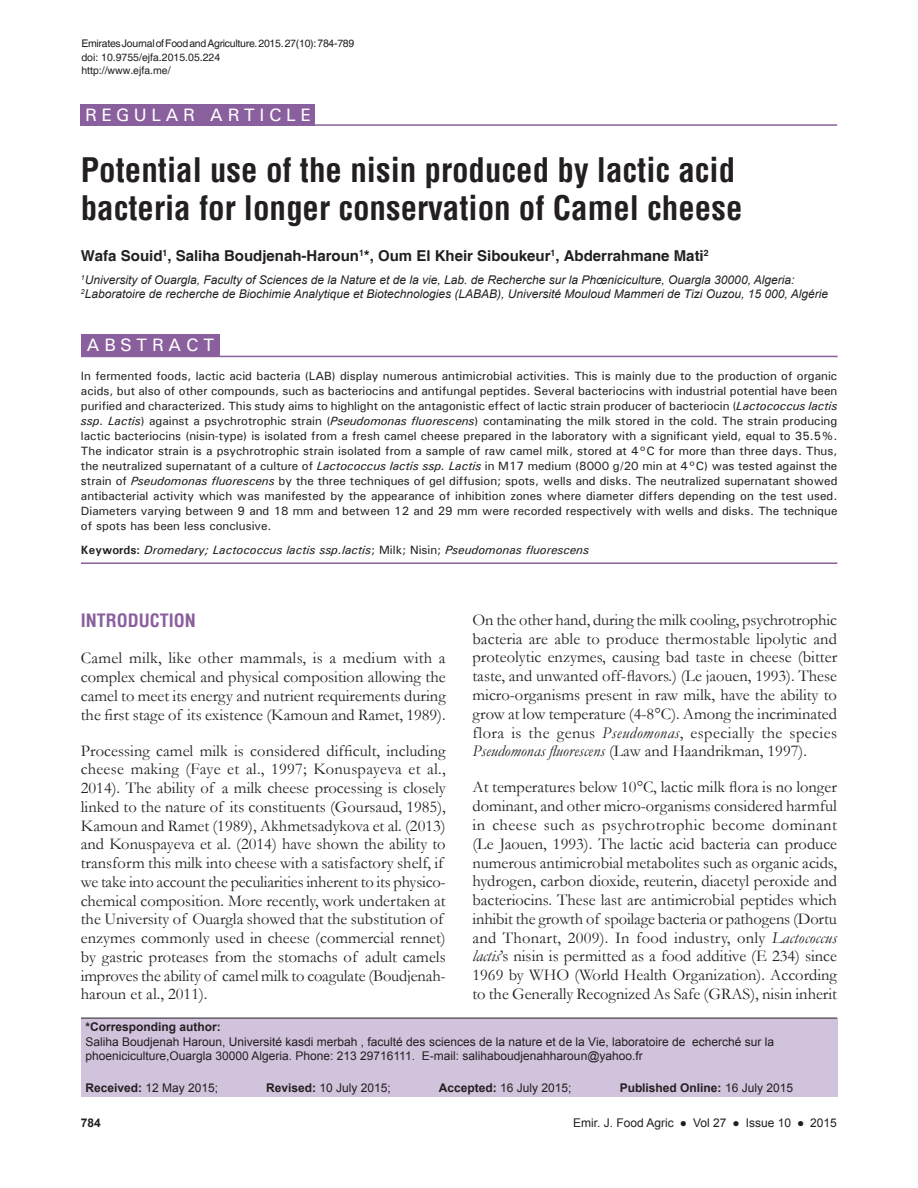
<style>
.page{position:relative;width:918px;height:1188px;background:#fff}
.page>*{position:absolute;margin:0;border:0;box-sizing:border-box;transform-origin:0 0}
.t1{font:700 condensed 33px/37.5px "Helvetica";color:#231f20}
.t2{font:500 18px "Univers";letter-spacing:.25em;color:#fff}
.t3{font:700 condensed 18px "Helvetica";color:#8a5f9d}
.t4{font:16.5px/18.8px "Garamond";color:#231f20;text-align:justify}
.t5{font:700 15px "Helvetica";color:#231f20}
.t6{font:500 12px/15px "Univers";color:#231f20;text-align:justify}
.t7{font:12px/14.4px "Arial";color:#231f20}
.t8{font:italic 12px/14.4px "Arial";color:#231f20}
.t9{font:italic 500 12px "Univers";color:#231f20}
.t10{font:700 12px "Arial";color:#231f20}
.t11{font:10.5px/13.5px "Helvetica";letter-spacing:-.025em;color:#231f20}
.s1{font-family:"Arial"}
.s2{font-style:italic}
.s3{font-weight:700;font-style:normal}
.s4{font-style:normal}
.s5{font-weight:700}
.s6{font-weight:400}
</style>
<div class="page">
<hr style="left:81px;top:562px;width:756px;height:2px;background:#8a5f9d">
<hr style="left:81px;top:124px;width:756px;height:2px;background:#8a5f9d">
<div style="left:81px;top:104px;width:234px;height:22px;background:#8a5f9d"></div>
<div style="left:81px;top:1018px;width:756px;height:78px;background:#d1c3dc"></div>
<hr style="left:81px;top:1018px;width:756px;height:1px;background:#231f20">
<div style="left:81px;top:334px;width:139px;height:23px;background:#8a5f9d"></div>
<hr style="left:81px;top:356px;width:757px;height:1px;background:#8a5f9d">
<p class="t11" style="left:81px;top:37px;width:274px">Emirates Journal of Food and Agriculture. 2015. 27(10): <span class="s1">784</span>-789 doi: 10.9755/ejfa.2015.05.224<br>http://www.ejfa.me/</p>
<p class="t2" style="left:85px;top:104px;width:227px">REGULAR ARTICLE</p>
<h1 class="t1" style="left:81px;top:151px;width:663px">Potential use of the nisin produced by lactic acid bacteria for longer conservation of Camel cheese</h1>
<p class="t5" style="left:81px;top:247px;width:629px">Wafa Souid<sup>1</sup>, Saliha Boudjenah-Haroun<sup>1</sup>*, Oum El Kheir Siboukeur<sup>1</sup>, Abderrahmane Mati<sup>2</sup></p>
<p class="t8" style="left:81px;top:273px;width:749px"><sup>1</sup>University of Ouargla, Faculty of Sciences de la Nature et de la vie, Lab. de Recherche sur la Phœniciculture, Ouargla 30000, Algeria:<br><sup>2</sup>Laboratoire de recherche de Biochimie Analytique et Biotechnologies (LABAB), Université Mouloud Mammeri de Tizi Ouzou, 15 000, Algérie</p>
<p class="t2" style="left:87px;top:333px;width:129px">ABSTRACT</p>
<p class="t6" style="left:81px;top:368px;width:758px">In fermented foods, lactic acid bacteria (LAB) display numerous antimicrobial activities. This is mainly due to the production of organic acids, but also of other compounds, such as bacteriocins and antifungal peptides. Several bacteriocins with industrial potential have been purified and characterized. This study aims to highlight on the antagonistic effect of lactic strain producer of bacteriocin (<span class="s2">Lactococcus lactis ssp. Lactis</span>) against a psychrotrophic strain (<span class="s2">Pseudomonas fluorescens</span>) contaminating the milk stored in the cold. The strain producing lactic bacteriocins (nisin-type) is isolated from a fresh camel cheese prepared in the laboratory with a significant yield, equal to 35.5%.<br>The indicator strain is a psychrotrophic strain isolated from a sample of raw camel milk, stored at 4°C for more than three days. Thus, the neutralized supernatant of a culture of <span class="s2">Lactococcus lactis ssp. Lactis</span> in M17 medium (8000 g/20 min at 4°C) was tested against the strain of <span class="s2">Pseudomonas fluorescens</span> by the three techniques of gel diffusion; spots, wells and disks. The neutralized supernatant showed antibacterial activity which was manifested by the appearance of inhibition zones where diameter differs depending on the test used.<br>Diameters varying between 9 and 18 mm and between 12 and 29 mm were recorded respectively with wells and disks. The technique of spots has been less conclusive.</p>
<p class="t9" style="left:81px;top:542px;width:510px"><span class="s3">Keywords:</span> Dromedary; Lactococcus lactis ssp.lactis<span class="s4">; Milk; Nisin;</span> Pseudomonas fluorescens</p>
<p class="t3" style="left:81px;top:610px;width:117px">INTRODUCTION</p>
<p class="t4" style="left:81px;top:649px;width:366px">Camel milk, like other mammals, is a medium with a complex chemical and physical composition allowing the camel to meet its energy and nutrient requirements during the first stage of its existence (Kamoun and Ramet, 1989).</p>
<p class="t4" style="left:81px;top:741px;width:366px;text-align:left">Processing camel milk is considered difficult, including cheese making (Faye et al., 1997; Konuspayeva et al., 2014). The ability of a milk cheese processing is closely linked to the nature of its constituents (Goursaud, 1985), Kamoun and Ramet (1989), Akhmetsadykova et al. (2013) and Konuspayeva et al. (2014) have shown the ability to transform this milk into cheese with a satisfactory shelf, if we take into account the peculiarities inherent to its physico&shy;chemical composition. More recently, work undertaken at the University of Ouargla showed that the substitution of enzymes commonly used in cheese (commercial rennet) by gastric proteases from the stomachs of adult camels improves the ability of camel milk to coagulate (Boudjenah&shy;haroun et al., 2011).</p>
<p class="t4" style="left:473px;top:610px;width:366px">On the other hand, during the milk cooling, psychrotrophic bacteria are able to produce thermostable lipolytic and proteolytic enzymes, causing bad taste in cheese (bitter taste, and unwanted off-flavors.) (Le jaouen, 1993). These micro-organisms present in raw milk, have the ability to grow at low temperature (4-8°C). Among the incriminated flora is the genus <span class="s2">Pseudomonas</span>, especially the species <span class="s2">Pseudomonas fluorescens</span> (Law and Haandrikman, 1997).</p>
<p class="t4" style="left:473px;top:778px;width:366px">At temperatures below 10°C, lactic milk flora is no longer dominant, and other micro-organisms considered harmful in cheese such as psychrotrophic become dominant (Le Jaouen, 1993). The lactic acid bacteria can produce numerous antimicrobial metabolites such as organic acids, hydrogen, carbon dioxide, reuterin, diacetyl peroxide and bacteriocins. These last are antimicrobial peptides which inhibit the growth of spoilage bacteria or pathogens (Dortu and Thonart, 2009). In food industry, only <span class="s2">Lactococcus lactis</span>’s nisin is permitted as a food additive (E 234) since 1969 by WHO (World Health Organization). According to the Generally Recognized As Safe (GRAS), nisin inherit</p>
<p class="t10" style="left:85px;top:1020px;width:137px">*Corresponding author:</p>
<p class="t7" style="left:85px;top:1034px;width:690px">Saliha Boudjenah Haroun, Université kasdi merbah , faculté des sciences de la nature et de la Vie, laboratoire de echerché sur la phoeniciculture,Ouargla 30000 Algeria. Phone: 213 29716111. E-mail: salihaboudjenahharoun@yahoo.fr</p>
<p class="t7" style="left:85px;top:1080px;width:134px"><span class="s5">Received:</span> 12 May 2015;</p>
<p class="t7" style="left:266px;top:1080px;width:126px"><span class="s5">Revised:</span> 10 July 2015;</p>
<p class="t7" style="left:439px;top:1080px;width:134px"><span class="s5">Accepted:</span> 16 July 2015;</p>
<p class="t10" style="left:620px;top:1081px;width:175px">Published Online: <span class="s6">16 July 2015</span></p>
<p class="t10" style="left:81px;top:1117px;width:22px">784</p>
<p class="t7" style="left:573px;top:1116px;width:265px">Emir. J. Food Agric ● Vol 27 ● Issue 10 ● 2015</p>
</div>
